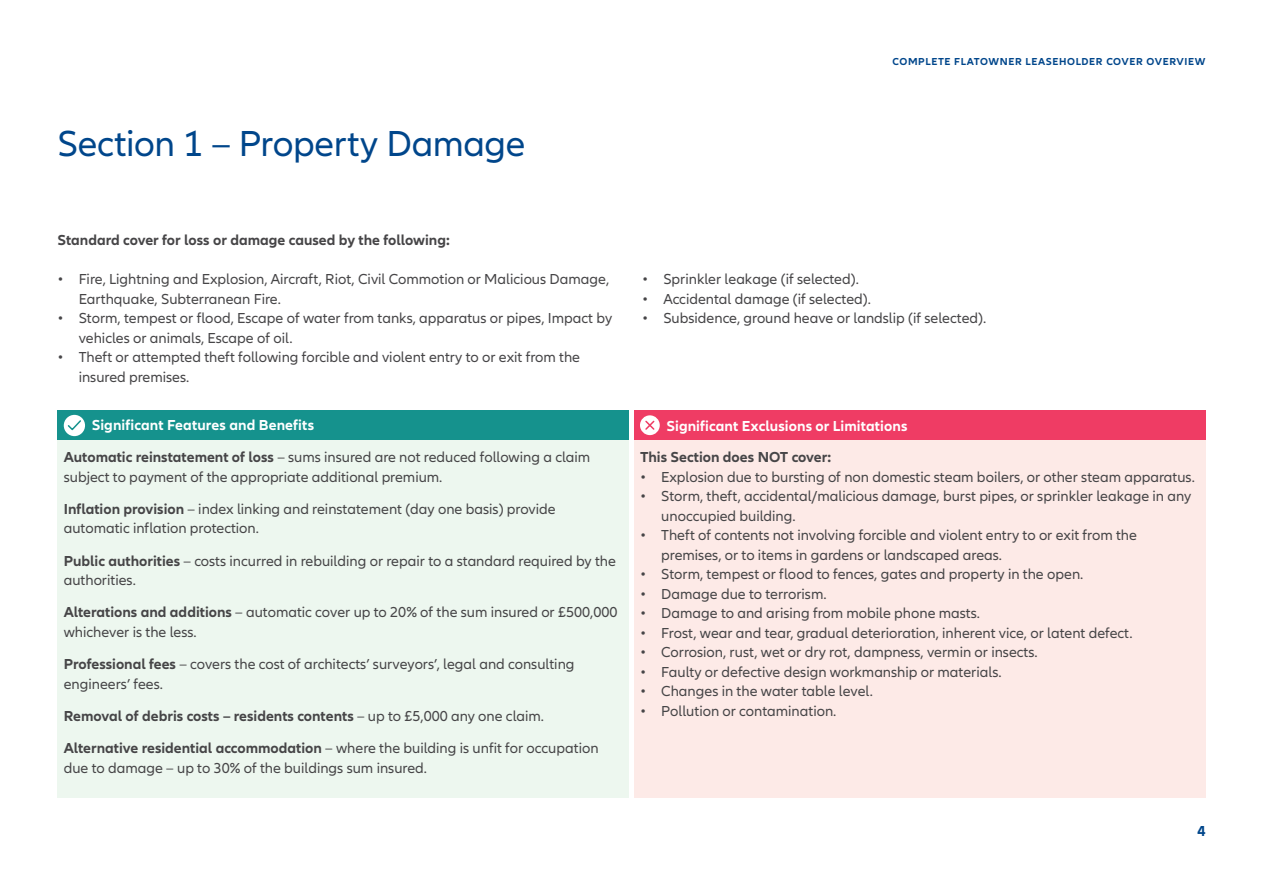
<style>
.page{position:relative;width:1263px;height:893px;background:#fff}
.page>*{position:absolute;margin:0;border:0;box-sizing:border-box;transform-origin:0 0}
.t1{font:37.5px "Allianz Neo";letter-spacing:-.01em;color:#00468b}
.t2{font:15px/19.5px "Allianz Neo";color:#464547}
.t3{font:700 15px/32.2px "Allianz Neo";color:#464547}
.t4{font:700 15px "Allianz Neo";letter-spacing:.005em;color:#fff}
.t5{font:700 15px "Allianz Neo";color:#00468b}
.t6{font:700 10.5px "Allianz Neo";letter-spacing:.06em;color:#00468b}
.s1{font-weight:700}
.s2{font-weight:400}
</style>
<div class="page">
<div style="left:57px;top:410px;width:572px;height:30px;background:#15928d"></div>
<div style="left:64px;top:415px;width:21px;height:21px;background:#fff;border-radius:50%"></div>
<svg style="left:67px;top:420px;width:14px;height:11px"></svg>
<div style="left:634px;top:410px;width:571px;height:30px;background:#ef3c64"></div>
<div style="left:640px;top:415px;width:20px;height:20px;background:#fff;border-radius:50%"></div>
<svg style="left:645px;top:420px;width:10px;height:10px"></svg>
<div style="left:57px;top:440px;width:572px;height:358px;background:#edf7ef"></div>
<div style="left:634px;top:440px;width:571px;height:358px;background:#fdeae7"></div>
<h1 class="t1" style="left:57px;top:122px;width:470px">Section 1 – Property Damage</h1>
<p class="t3" style="left:57px;top:225px;width:394px">Standard cover for loss or damage caused by the following:</p>
<p class="t2" style="left:79px;top:270px;width:532px;text-indent:-21px">• Fire, Lightning and Explosion, Aircraft, Riot, Civil Commotion or Malicious Damage,<br>Earthquake, Subterranean Fire.</p>
<p class="t2" style="left:79px;top:309px;width:535px;text-indent:-21px">• Storm, tempest or flood, Escape of water from tanks, apparatus or pipes, Impact by vehicles or animals, Escape of oil.</p>
<p class="t2" style="left:79px;top:348px;width:503px;text-indent:-21px">• Theft or attempted theft following forcible and violent entry to or exit from the insured premises.</p>
<p class="t6" style="left:892px;top:56px;width:314px">COMPLETE FLATOWNER LEASEHOLDER COVER OVERVIEW</p>
<p class="t2" style="left:642px;top:270px;width:218px">• Sprinkler leakage (if selected).</p>
<p class="t2" style="left:642px;top:289px;width:230px">• Accidental damage (if selected).</p>
<p class="t2" style="left:642px;top:309px;width:346px">• Subsidence, ground heave or landslip (if selected).</p>
<p class="t4" style="left:92px;top:416px;width:224px">Significant Features and Benefits</p>
<p class="t4" style="left:666px;top:417px;width:242px">Significant Exclusions or Limitations</p>
<p class="t2" style="left:64px;top:448px;width:528px"><span class="s1">Automatic reinstatement of loss</span> – sums insured are not reduced following a claim subject to payment of the appropriate additional premium.</p>
<p class="t2" style="left:64px;top:500px;width:493px"><span class="s1">Inflation provision</span> – index linking and reinstatement (day one basis) provide automatic inflation protection.</p>
<p class="t2" style="left:64px;top:551px;width:554px"><span class="s1">Public authorities</span> – costs incurred in rebuilding or repair to a standard required by the authorities.</p>
<p class="t2" style="left:64px;top:603px;width:555px"><span class="s1">Alterations and additions</span> – automatic cover up to 20% of the sum insured or £500,000 whichever is the less.</p>
<p class="t2" style="left:64px;top:655px;width:512px"><span class="s1">Professional fees</span> – covers the cost of architects’ surveyors’, legal and consulting engineers’ fees.</p>
<p class="t3" style="left:64px;top:700px;width:536px">Removal of debris costs – residents contents <span class="s2">– up to £5,000 any one claim.<br></span>Alternative residential accommodation <span class="s2">– where the building is unfit for occupation</span></p>
<p class="t2" style="left:64px;top:758px;width:365px">due to damage – up to 30% of the buildings sum insured.</p>
<p class="t3" style="left:640px;top:441px;width:193px">This Section does NOT cover:</p>
<p class="t2" style="left:640px;top:467px;width:556px">• Explosion due to bursting of non domestic steam boilers, or other steam apparatus.</p>
<p class="t2" style="left:661px;top:487px;width:532px;text-indent:-21px">• Storm, theft, accidental/malicious damage, burst pipes, or sprinkler leakage in any unoccupied building.</p>
<p class="t2" style="left:661px;top:526px;width:477px;text-indent:-21px">• Theft of contents not involving forcible and violent entry to or exit from the premises, or to items in gardens or landscaped areas.</p>
<p class="t2" style="left:640px;top:565px;width:445px">• Storm, tempest or flood to fences, gates and property in the open.</p>
<p class="t2" style="left:640px;top:584px;width:188px">• Damage due to terrorism.</p>
<p class="t2" style="left:640px;top:604px;width:342px">• Damage to and arising from mobile phone masts.</p>
<p class="t2" style="left:640px;top:623px;width:494px">• Frost, wear and tear, gradual deterioration, inherent vice, or latent defect.</p>
<p class="t2" style="left:640px;top:643px;width:399px">• Corrosion, rust, wet or dry rot, dampness, vermin or insects.</p>
<p class="t2" style="left:640px;top:662px;width:363px">• Faulty or defective design workmanship or materials.</p>
<p class="t2" style="left:640px;top:682px;width:234px">• Changes in the water table level.</p>
<p class="t2" style="left:640px;top:701px;width:198px">• Pollution or contamination.</p>
<p class="t5" style="left:1197px;top:822px;width:10px">4</p>
</div>
